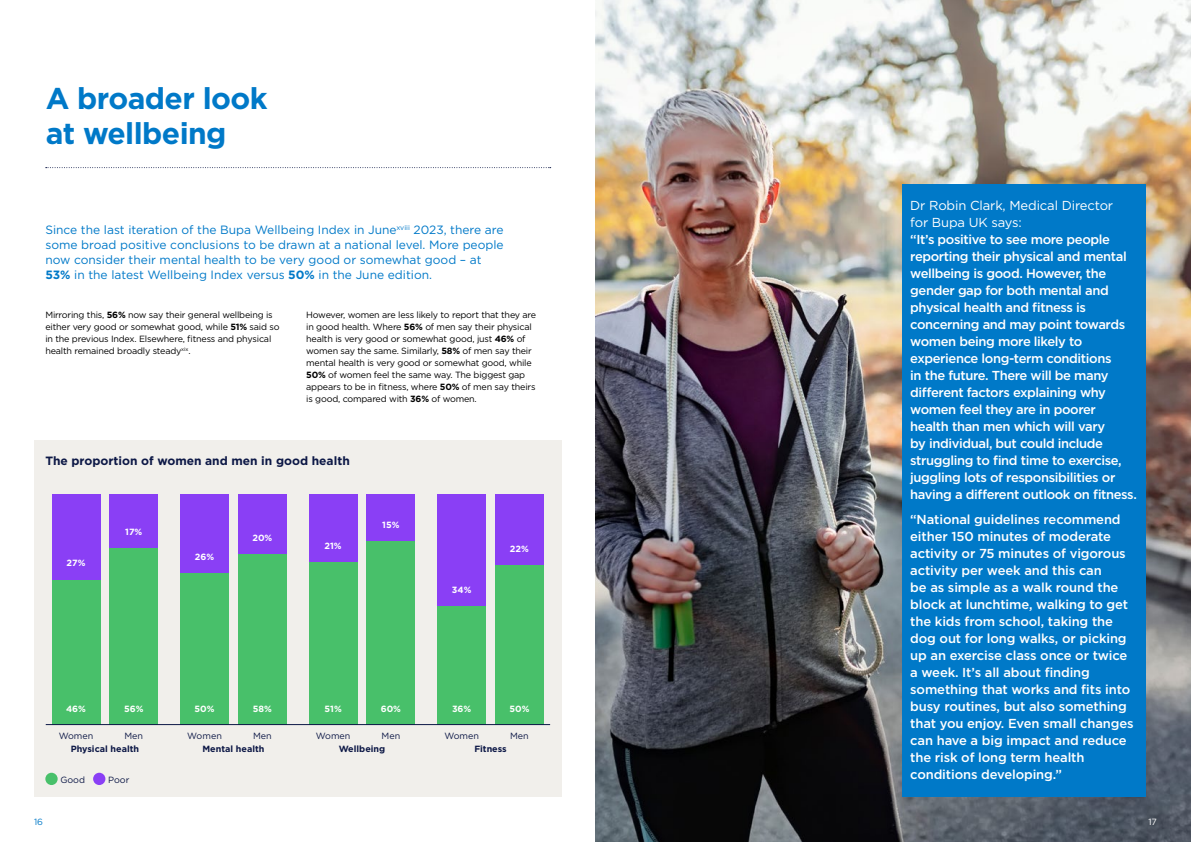
<style>
.page{position:relative;width:1191px;height:842px;background:#fff}
.page>*{position:absolute;margin:0;border:0;box-sizing:border-box;transform-origin:0 0}
.t1{font:700 30px/35px "Gotham";letter-spacing:-.02em;color:#0079c8}
.t2{font:500 13px/17px "Gotham";letter-spacing:-.03em;color:#fff}
.t3{font:500 13px/17px "Gotham";letter-spacing:-.01em;color:#fff}
.t4{font:12px/15px "Gotham";color:#0079c8}
.t5{font:700 12px "Gotham";color:#0d1846}
.t6{font:9px/12px "Gotham";letter-spacing:-.02em;color:#000}
.t7{font:700 9px "Gotham";color:#fff}
.t8{font:700 9px "Gotham";color:#0d1846}
.t9{font:9px "Gotham";color:#0d1846}
.t10{font:9px "Gotham";color:#0079c8}
.t11{font:9px "Gotham";color:#fff}
.s1{font-weight:700}
.s2{font-weight:400}
</style>
<div class="page">
<img style="left:595px;top:0;width:596px;height:842px">
<div style="left:901px;top:184px;width:244px;height:613px;background:#0079c8"></div>
<svg style="left:46px;top:167px;width:505px;height:1px"></svg>
<div style="left:34px;top:440px;width:527px;height:357px;background:#f1efeb"></div>
<div style="left:45px;top:773px;width:13px;height:12px;background:#48c06a;border-radius:50%"></div>
<div style="left:93px;top:773px;width:12px;height:12px;background:#8a3ff5;border-radius:50%"></div>
<div style="left:52px;top:579px;width:48px;height:145px;background:#48c06a"></div>
<div style="left:52px;top:494px;width:48px;height:85px;background:#8a3ff5"></div>
<div style="left:109px;top:548px;width:49px;height:176px;background:#48c06a"></div>
<div style="left:109px;top:494px;width:49px;height:54px;background:#8a3ff5"></div>
<div style="left:180px;top:573px;width:49px;height:151px;background:#48c06a"></div>
<div style="left:180px;top:494px;width:49px;height:79px;background:#8a3ff5"></div>
<div style="left:238px;top:553px;width:49px;height:171px;background:#48c06a"></div>
<div style="left:238px;top:494px;width:49px;height:59px;background:#8a3ff5"></div>
<div style="left:309px;top:561px;width:48px;height:163px;background:#48c06a"></div>
<div style="left:309px;top:494px;width:48px;height:67px;background:#8a3ff5"></div>
<div style="left:366px;top:540px;width:49px;height:184px;background:#48c06a"></div>
<div style="left:366px;top:494px;width:49px;height:46px;background:#8a3ff5"></div>
<div style="left:437px;top:606px;width:49px;height:118px;background:#48c06a"></div>
<div style="left:437px;top:494px;width:49px;height:112px;background:#8a3ff5"></div>
<div style="left:495px;top:565px;width:49px;height:159px;background:#48c06a"></div>
<div style="left:495px;top:494px;width:49px;height:71px;background:#8a3ff5"></div>
<hr style="left:46px;top:724px;width:504px;height:1px;background:#0d1846">
<h1 class="t1" style="left:46px;top:81px;width:223px">A broader look at wellbeing</h1>
<p class="t4" style="left:45px;top:222px;width:460px">Since the last iteration of the Bupa Wellbeing Index in June<sup>xviii</sup> 2023, there are some broad positive conclusions to be drawn at a national level. More people now consider their mental health to be very good or somewhat good – at <span class="s1">53%</span> in the latest Wellbeing Index versus <span class="s1">50%</span> in the June edition.</p>
<p class="t6" style="left:45px;top:308px;width:236px">Mirroring this, <span class="s1">56%</span> now say their general wellbeing is either very good or somewhat good, while <span class="s1">51%</span> said so in the previous Index. Elsewhere, fitness and physical health remained broadly steady<sup>xix</sup> .</p>
<p class="t6" style="left:306px;top:308px;width:231px">However, women are less likely to report that they are in good health. Where <span class="s1">56%</span> of men say their physical health is very good or somewhat good, just <span class="s1">46%</span> of women say the same. Similarly, <span class="s1">58%</span> of men say their mental health is very good or somewhat good, while <span class="s1">50%</span> of women feel the same way. The biggest gap appears to be in fitness, where <span class="s1">50%</span> of men say theirs is good, compared with <span class="s1">36%</span> of women.</p>
<p class="t5" style="left:45px;top:452px;width:306px">The proportion of women and men in good health</p>
<p class="t7" style="left:67px;top:557px;width:20px">27%</p>
<p class="t7" style="left:125px;top:526px;width:19px">17%</p>
<p class="t7" style="left:195px;top:551px;width:21px">26%</p>
<p class="t7" style="left:252px;top:531px;width:21px">20%</p>
<p class="t7" style="left:324px;top:540px;width:19px">21%</p>
<p class="t7" style="left:382px;top:519px;width:19px">15%</p>
<p class="t7" style="left:452px;top:584px;width:21px">34%</p>
<p class="t7" style="left:510px;top:543px;width:20px">22%</p>
<p class="t7" style="left:66px;top:703px;width:21px">46%</p>
<p class="t7" style="left:124px;top:703px;width:21px">56%</p>
<p class="t7" style="left:195px;top:703px;width:21px">50%</p>
<p class="t7" style="left:253px;top:703px;width:21px">58%</p>
<p class="t7" style="left:324px;top:703px;width:19px">51%</p>
<p class="t7" style="left:381px;top:703px;width:22px">60%</p>
<p class="t7" style="left:452px;top:703px;width:21px">36%</p>
<p class="t7" style="left:509px;top:703px;width:21px">50%</p>
<p class="t9" style="left:59px;top:730px;width:36px">Women</p>
<p class="t9" style="left:124px;top:730px;width:20px">Men</p>
<p class="t9" style="left:187px;top:730px;width:36px">Women</p>
<p class="t9" style="left:253px;top:730px;width:20px">Men</p>
<p class="t9" style="left:316px;top:730px;width:36px">Women</p>
<p class="t9" style="left:381px;top:730px;width:20px">Men</p>
<p class="t9" style="left:444px;top:730px;width:36px">Women</p>
<p class="t9" style="left:510px;top:730px;width:20px">Men</p>
<p class="t8" style="left:71px;top:743px;width:70px">Physical health</p>
<p class="t8" style="left:202px;top:743px;width:63px">Mental health</p>
<p class="t8" style="left:339px;top:743px;width:48px">Wellbeing</p>
<p class="t8" style="left:474px;top:743px;width:34px">Fitness</p>
<p class="t9" style="left:60px;top:773px;width:26px">Good</p>
<p class="t9" style="left:108px;top:773px;width:23px">Poor</p>
<p class="t2" style="left:910px;top:197px;width:228px"><span class="s2">Dr Robin Clark, Medical Director<br>for Bupa UK says:<br></span>“It’s positive to see more people reporting their physical and mental wellbeing is good. However, the gender gap for both mental and physical health and fitness is concerning and may point towards women being more likely to experience long-term conditions<br>in the future. There will be many different factors explaining why women feel they are in poorer health than men which will vary<br>by individual, but could include struggling to find time to exercise, juggling lots of responsibilities or having a different outlook on fitness.</p>
<p class="t3" style="left:910px;top:510px;width:225px">“National guidelines recommend either 150 minutes of moderate activity or 75 minutes of vigorous activity per week and this can<br>be as simple as a walk round the block at lunchtime, walking to get the kids from school, taking the dog out for long walks, or picking up an exercise class once or twice a week. It’s all about finding something that works and fits into busy routines, but also something that you enjoy. Even small changes can have a big impact and reduce the risk of long term health conditions developing.”</p>
<p class="t10" style="left:34px;top:816px;width:11px">16</p>
<p class="t11" style="left:1148px;top:816px;width:10px">17</p>
</div>
